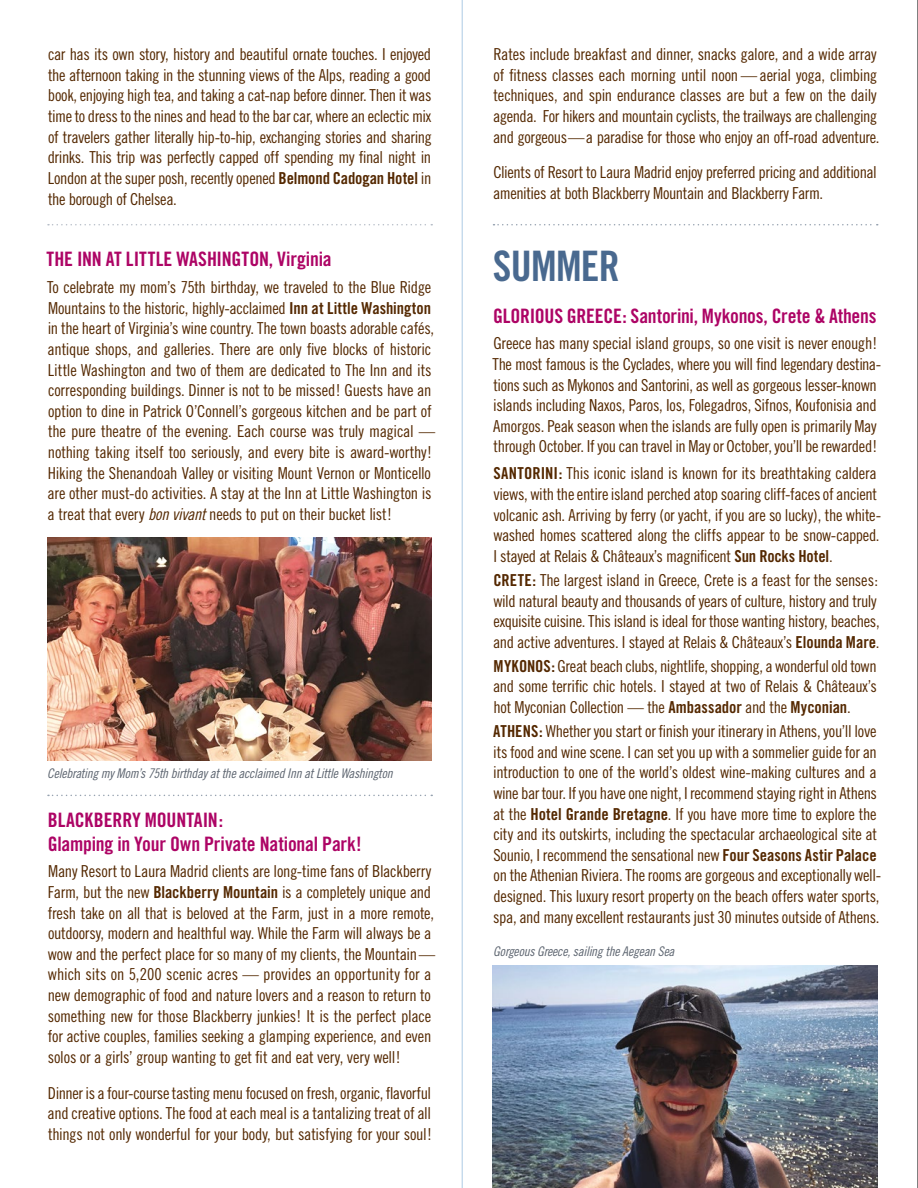
<style>
.page{position:relative;width:918px;height:1188px;background:#fff}
.page>*{position:absolute;margin:0;border:0;box-sizing:border-box;transform-origin:0 0}
.t1{font:42px "Trade Gothic Bold Cond Twenty";letter-spacing:-.015em;color:#49698f}
.t2{font:19.8px/24px "Trade Gothic Bold Cond Twenty";letter-spacing:-.01em;color:#ad0465}
.t3{font:16.5px/20.7px "Trade Gothic Cond Eighteen";letter-spacing:-.02em;color:#542800}
.t4{font:13.35px "Trade Gothic Cond Eighteen Obl";letter-spacing:-.02em;color:#5d6570}
.s1{font-family:"Trade Gothic Bold Cond Twenty"}
.s2{font-family:"Trade Gothic Cond Eighteen Obl"}
</style>
<div class="page">
<hr style="left:462px;top:0;width:1px;height:1188px;background:#b5d0e7">
<svg style="left:48px;top:795px;width:384px;height:1px"></svg>
<svg style="left:48px;top:224px;width:384px;height:1px"></svg>
<img style="left:47px;top:538px;width:385px;height:222px">
<svg style="left:494px;top:224px;width:384px;height:1px"></svg>
<img style="left:493px;top:965px;width:385px;height:223px">
<hr style="left:917px;top:0;width:1px;height:1188px;background:#000">
<p class="t3" style="left:48px;top:44px;width:385px;text-align:justify">car has its own story, history and beautiful ornate touches. I enjoyed the afternoon taking in the stunning views of the Alps, reading a good book, enjoying high tea, and taking a cat-nap before dinner. Then it was time to dress to the nines and head to the bar car, where an eclectic mix of travelers gather literally hip-to-hip, exchanging stories and sharing drinks. This trip was perfectly capped off spending my final night in London at the super posh, recently opened <span class="s1">Belmond Cadogan Hotel</span> in the borough of Chelsea.</p>
<p class="t2" style="left:47px;top:247px;width:287px">THE INN AT LITTLE WASHINGTON, Virginia</p>
<p class="t3" style="left:47px;top:277px;width:390px">To celebrate my mom’s 75th birthday, we traveled to the Blue Ridge Mountains to the historic, highly-acclaimed <span class="s1">Inn at Little Washington </span>in the heart of Virginia’s wine country. The town boasts adorable cafés, antique shops, and galleries. There are only five blocks of historic Little Washington and two of them are dedicated to The Inn and its corresponding buildings. Dinner is not to be missed! Guests have an option to dine in Patrick O’Connell’s gorgeous kitchen and be part of the pure theatre of the evening. Each course was truly magical — nothing taking itself too seriously, and every bite is award-worthy!<br>Hiking the Shenandoah Valley or visiting Mount Vernon or Monticello are other must-do activities. A stay at the Inn at Little Washington is a treat that every <span class="s2">bon vivant</span> needs to put on their bucket list!</p>
<p class="t4" style="left:47px;top:765px;width:347px">Celebrating my Mom’s 75th birthday at the acclaimed Inn at Little Washington</p>
<p class="t2" style="left:48px;top:807px;width:316px">BLACKBERRY MOUNTAIN:<br>Glamping in Your Own Private National Park!</p>
<p class="t3" style="left:48px;top:861px;width:389px">Many Resort to Laura Madrid clients are long-time fans of Blackberry Farm, but the new <span class="s1">Blackberry Mountain</span> is a completely unique and fresh take on all that is beloved at the Farm, just in a more remote, outdoorsy, modern and healthful way. While the Farm will always be a wow and the perfect place for so many of my clients, the Mountain — which sits on 5,200 scenic acres — provides an opportunity for a new demographic of food and nature lovers and a reason to return to something new for those Blackberry junkies! It is the perfect place for active couples, families seeking a glamping experience, and even solos or a girls’ group wanting to get fit and eat very, very well!</p>
<p class="t3" style="left:48px;top:1082px;width:386px;text-align:justify">Dinner is a four-course tasting menu focused on fresh, organic, flavorful and creative options. The food at each meal is a tantalizing treat of all things not only wonderful for your body, but satisfying for your soul!</p>
<p class="t3" style="left:493px;top:44px;width:388px">Rates include breakfast and dinner, snacks galore, and a wide array of fitness classes each morning until noon — aerial yoga, climbing techniques, and spin endurance classes are but a few on the daily agenda. For hikers and mountain cyclists, the trailways are challenging and gorgeous — a paradise for those who enjoy an off-road adventure.</p>
<p class="t3" style="left:493px;top:162px;width:385px">Clients of Resort to Laura Madrid enjoy preferred pricing and additional amenities at both Blackberry Mountain and Blackberry Farm.</p>
<h1 class="t1" style="left:493px;top:241px;width:129px">SUMMER</h1>
<p class="t2" style="left:493px;top:303px;width:385px">GLORIOUS GREECE: Santorini, Mykonos, Crete &amp; Athens</p>
<p class="t3" style="left:493px;top:333px;width:390px">Greece has many special island groups, so one visit is never enough!<br>The most famous is the Cyclades, where you will find legendary destina&shy;tions such as Mykonos and Santorini, as well as gorgeous lesser-known islands including Naxos, Paros, Ios, Folegadros, Sifnos, Koufonisia and Amorgos. Peak season when the islands are fully open is primarily May through October. If you can travel in May or October, you’ll be rewarded!</p>
<p class="t3" style="left:493px;top:463px;width:389px"><span class="s1">SANTORINI:</span> This iconic island is known for its breathtaking caldera views, with the entire island perched atop soaring cliff-faces of ancient volcanic ash. Arriving by ferry (or yacht, if you are so lucky), the white&shy;washed homes scattered along the cliffs appear to be snow-capped.<br>I stayed at Relais &amp; Châteaux’s magnificent <span class="s1">Sun Rocks Hotel</span>.</p>
<p class="t3" style="left:493px;top:570px;width:388px"><span class="s1">CRETE:</span> The largest island in Greece, Crete is a feast for the senses: wild natural beauty and thousands of years of culture, history and truly exquisite cuisine. This island is ideal for those wanting history, beaches, and active adventures. I stayed at Relais &amp; Châteaux’s <span class="s1">Elounda Mare</span>.</p>
<p class="t3" style="left:493px;top:655px;width:385px;text-align:justify"><span class="s1">MYKONOS:</span> Great beach clubs, nightlife, shopping, a wonderful old town and some terrific chic hotels. I stayed at two of Relais &amp; Châteaux’s hot Myconian Collection — the <span class="s1">Ambassador</span> and the <span class="s1">Myconian</span>.</p>
<p class="t3" style="left:493px;top:721px;width:390px"><span class="s1">ATHENS:</span> Whether you start or finish your itinerary in Athens, you’ll love its food and wine scene. I can set you up with a sommelier guide for an introduction to one of the world’s oldest wine-making cultures and a wine bar tour. If you have one night, I recommend staying right in Athens at the <span class="s1">Hotel Grande Bretagne</span>. If you have more time to explore the city and its outskirts, including the spectacular archaeological site at Sounio, I recommend the sensational new <span class="s1">Four Seasons Astir Palace </span>on the Athenian Riviera. The rooms are gorgeous and exceptionally well&shy;designed. This luxury resort property on the beach offers water sports, spa, and many excellent restaurants just 30 minutes outside of Athens.</p>
<p class="t4" style="left:493px;top:943px;width:183px">Gorgeous Greece, sailing the Aegean Sea</p>
</div>
